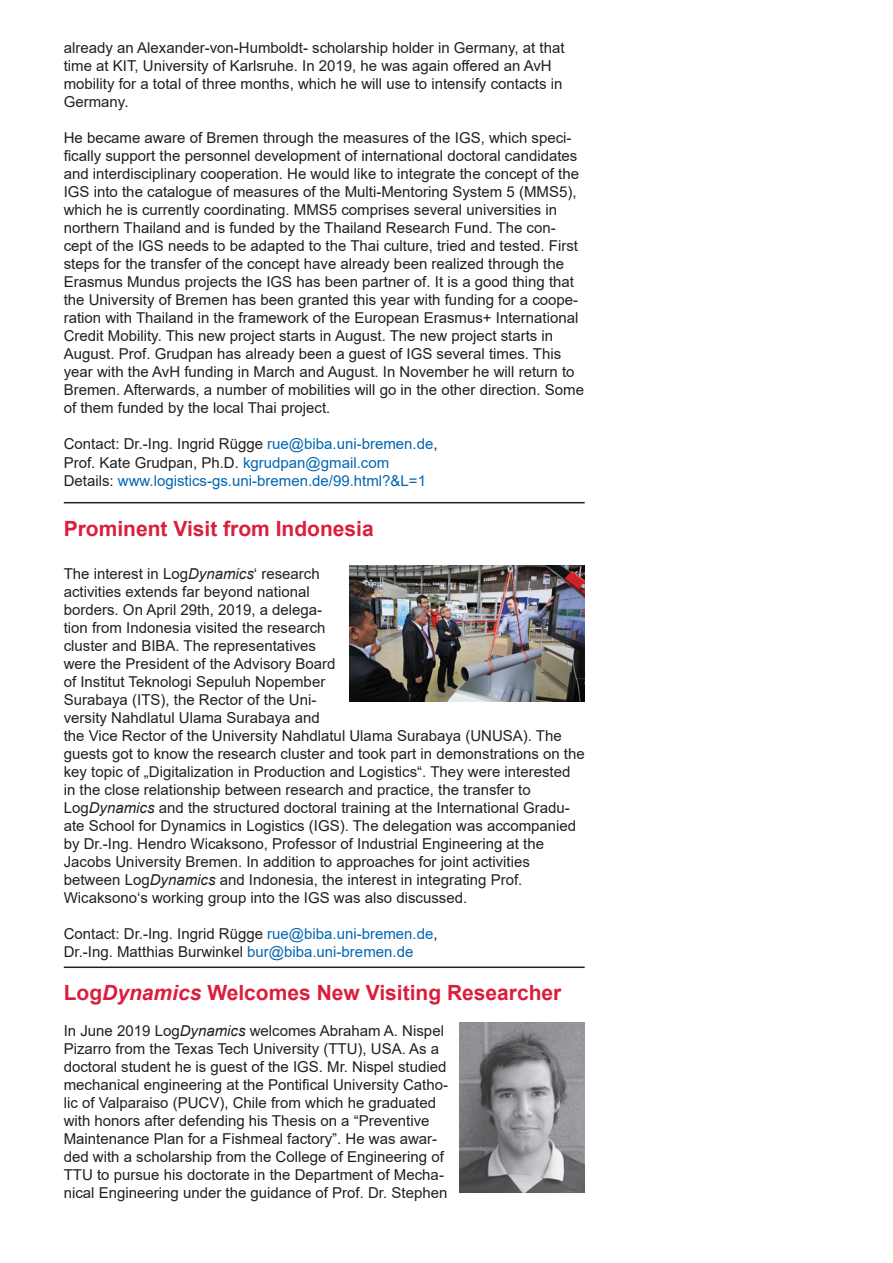
<style>
.page{position:relative;width:893px;height:1263px;background:#fff}
.page>*{position:absolute;margin:0;border:0;box-sizing:border-box;transform-origin:0 0}
.t1{font:700 21px "Arial";color:#da1f3d}
.t2{font:15px/18px "Arial";color:#231f20}
.t3{font:15px/18px "Arial";color:#0166b3}
.s1{color:#231f20}
.s2{font-style:italic}
.s3{color:#0166b3}
</style>
<div class="page">
<hr style="left:64px;top:502px;width:521px;height:1px;background:#231f20">
<img style="left:350px;top:566px;width:234px;height:136px">
<hr style="left:64px;top:966px;width:521px;height:2px;background:#231f20">
<img style="left:460px;top:1022px;width:124px;height:170px">
<p class="t2" style="left:64px;top:39px;width:502px">already an Alexander-von-Humboldt- scholarship holder in Germany, at that time at KIT, University of Karlsruhe. In 2019, he was again offered an AvH mobility for a total of three months, which he will use to intensify contacts in Germany.</p>
<p class="t2" style="left:64px;top:129px;width:522px">He became aware of Bremen through the measures of the IGS, which speci&shy;fically support the personnel development of international doctoral candidates and interdisciplinary cooperation. He would like to integrate the concept of the IGS into the catalogue of measures of the Multi-Mentoring System 5 (MMS5), which he is currently coordinating. MMS5 comprises several universities in northern Thailand and is funded by the Thailand Research Fund. The con&shy;cept of the IGS needs to be adapted to the Thai culture, tried and tested. First steps for the transfer of the concept have already been realized through the Erasmus Mundus projects the IGS has been partner of. It is a good thing that the University of Bremen has been granted this year with funding for a coope&shy;ration with Thailand in the framework of the European Erasmus+ International Credit Mobility. This new project starts in August. The new project starts in August. Prof. Grudpan has already been a guest of IGS several times. This year with the AvH funding in March and August. In November he will return to Bremen. Afterwards, a number of mobilities will go in the other direction. Some of them funded by the local Thai project.</p>
<p class="t3" style="left:64px;top:435px;width:375px"><span class="s1">Contact: Dr.-Ing. Ingrid Rügge</span> rue@biba.uni-bremen.de<span class="s1">,<br>Prof. Kate Grudpan, Ph.D.</span> kgrudpan@gmail.com<br><span class="s1">Details:</span> www.logistics-gs.uni-bremen.de/99.html?&amp;L=1</p>
<h1 class="t1" style="left:64px;top:514px;width:312px">Prominent Visit from Indonesia</h1>
<p class="t2" style="left:64px;top:565px;width:522px">The interest in Log<span class="s2">Dynamics</span>‘ research<br>activities extends far beyond national<br>borders. On April 29th, 2019, a delega-<br>tion from Indonesia visited the research<br>cluster and BIBA. The representatives<br>were the President of the Advisory Board<br>of Institut Teknologi Sepuluh Nopember<br>Surabaya (ITS), the Rector of the Uni-<br>versity Nahdlatul Ulama Surabaya and<br>the Vice Rector of the University Nahdlatul Ulama Surabaya (UNUSA). The guests got to know the research cluster and took part in demonstrations on the key topic of „Digitalization in Production and Logistics“. They were interested in the close relationship between research and practice, the transfer to Log<span class="s2">Dynamics</span> and the structured doctoral training at the International Gradu&shy;ate School for Dynamics in Logistics (IGS). The delegation was accompanied by Dr.-Ing. Hendro Wicaksono, Professor of Industrial Engineering at the Jacobs University Bremen. In addition to approaches for joint activities between Log<span class="s2">Dynamics</span> and Indonesia, the interest in integrating Prof.<br>Wicaksono‘s working group into the IGS was also discussed.</p>
<p class="t2" style="left:64px;top:925px;width:375px">Contact: Dr.-Ing. Ingrid Rügge <span class="s3">rue@biba.uni-bremen.de</span>,<br>Dr.-Ing. Matthias Burwinkel <span class="s3">bur@biba.uni-bremen.de</span></p>
<h1 class="t1" style="left:64px;top:978px;width:499px">Log<span class="s2">Dynamics</span> Welcomes New Visiting Researcher</h1>
<p class="t2" style="left:64px;top:1022px;width:386px">In June 2019 Log<span class="s2">Dynamics</span> welcomes Abraham A. Nispel Pizarro from the Texas Tech University (TTU), USA. As a doctoral student he is guest of the IGS. Mr. Nispel studied mechanical engineering at the Pontifical University Catho&shy;lic of Valparaiso (PUCV), Chile from which he graduated with honors after defending his Thesis on a “Preventive Maintenance Plan for a Fishmeal factory”. He was awar&shy;ded with a scholarship from the College of Engineering of TTU to pursue his doctorate in the Department of Mecha&shy;nical Engineering under the guidance of Prof. Dr. Stephen</p>
</div>
